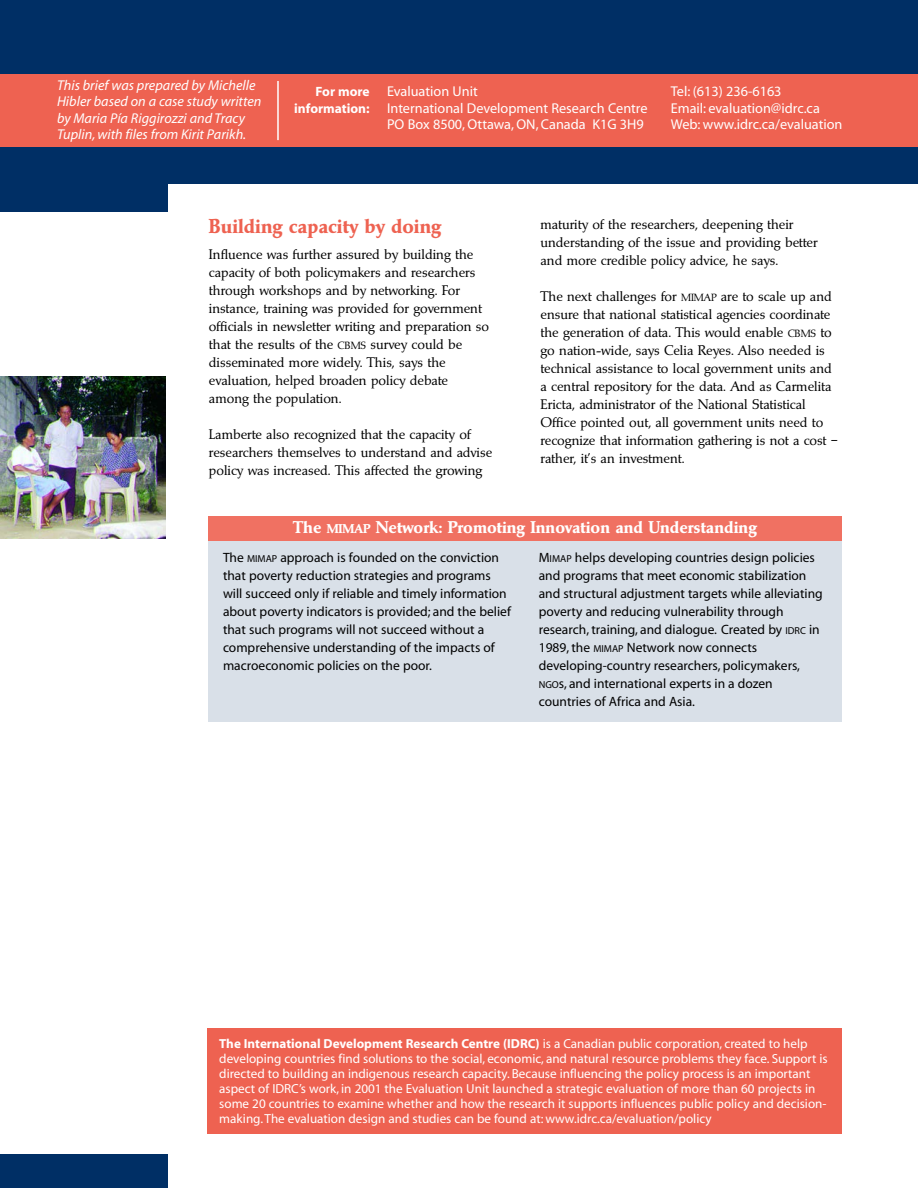
<style>
.page{position:relative;width:918px;height:1188px;background:#fff}
.page>*{position:absolute;margin:0;border:0;box-sizing:border-box;transform-origin:0 0}
.t1{font:700 19.5px "Marath";color:#ee6251}
.t2{font:700 16.5px "Marath";color:#fff}
.t3{font:14.25px/16.5px "Myriad";color:#fff}
.t4{font:italic 14.25px/16.5px "Myriad";color:#fff}
.t5{font:13.5px/18px "Marath";color:#000}
.t6{font:13.5px/18px "Myriad";color:#000}
.t7{font:700 13.5px/16.5px "Myriad";color:#fff;text-align:right}
.t8{font:13.2px/15px "Myriad";color:#fff}
.s1{font-size:10.2px}
.s2{font-size:12.3px}
.s3{font-weight:700}
</style>
<div class="page">
<div style="left:0;top:0;width:918px;height:212px;background:#002f65"></div>
<div style="left:0;top:1155px;width:918px;height:33px;background:#002f65"></div>
<div style="left:0;top:74px;width:918px;height:72px;background:#ee6251"></div>
<hr style="left:277px;top:81px;width:2px;height:59px;background:#fff">
<div style="left:169px;top:184px;width:749px;height:1004px;background:#fff"></div>
<div style="left:208px;top:517px;width:633px;height:205px;background:#d9e0e8"></div>
<div style="left:208px;top:516px;width:634px;height:24px;background:#f07162"></div>
<img style="left:0;top:376px;width:166px;height:162px">
<div style="left:207px;top:1028px;width:635px;height:106px;background:#ee6251"></div>
<p class="t4" style="left:57px;top:78px;width:206px">This brief was prepared by Michelle Hibler based on a case study written by Maria Pía Riggirozzi and Tracy Tuplin, with files from Kirit Parikh.</p>
<p class="t7" style="left:294px;top:84px;width:77px">For more information:</p>
<p class="t3" style="left:387px;top:84px;width:262px">Evaluation Unit<br>International Development Research Centre<br>PO Box 8500, Ottawa, ON, Canada K1G 3H9</p>
<p class="t3" style="left:671px;top:84px;width:173px">Tel: (613) 236-6163<br>Email: evaluation@idrc.ca<br>Web: www.idrc.ca/evaluation</p>
<h1 class="t1" style="left:209px;top:219px;width:234px">Building capacity by doing</h1>
<p class="t5" style="left:209px;top:247px;width:282px">Influence was further assured by building the capacity of both policymakers and researchers through workshops and by networking. For instance, training was provided for government officials in newsletter writing and preparation so that the results of the <span class="s1">CBMS</span> survey could be disseminated more widely. This, says the evaluation, helped broaden policy debate among the population.</p>
<p class="t5" style="left:209px;top:427px;width:285px">Lamberte also recognized that the capacity of researchers themselves to understand and advise policy was increased. This affected the growing</p>
<p class="t5" style="left:541px;top:217px;width:279px">maturity of the researchers, deepening their understanding of the issue and providing better and more credible policy advice, he says.</p>
<p class="t5" style="left:541px;top:289px;width:299px">The next challenges for <span class="s1">MIMAP</span> are to scale up and ensure that national statistical agencies coordinate the generation of data. This would enable <span class="s1">CBMS</span> to go nation-wide, says Celia Reyes. Also needed is technical assistance to local government units and a central repository for the data. And as Carmelita Ericta, administrator of the National Statistical Office pointed out, all government units need to recognize that information gathering is not a cost – rather, it’s an investment.</p>
<p class="t2" style="left:293px;top:522px;width:466px">The <span class="s2">MIMAP</span> Network: Promoting Innovation and Understanding</p>
<p class="t6" style="left:223px;top:549px;width:289px">The <span class="s1">MIMAP</span> approach is founded on the conviction that poverty reduction strategies and programs will succeed only if reliable and timely information about poverty indicators is provided; and the belief that such programs will not succeed without a comprehensive understanding of the impacts of macroeconomic policies on the poor.</p>
<p class="t6" style="left:539px;top:549px;width:285px">M<span class="s1">IMAP</span> helps developing countries design policies and programs that meet economic stabilization and structural adjustment targets while alleviating poverty and reducing vulnerability through research, training, and dialogue. Created by <span class="s1">IDRC</span> in 1989, the <span class="s1">MIMAP</span> Network now connects developing-country researchers, policymakers, <span class="s1">NGO</span>s, and international experts in a dozen countries of Africa and Asia.</p>
<p class="t8" style="left:219px;top:1037px;width:610px"><span class="s3">The International Development Research Centre (IDRC)</span> is a Canadian public corporation, created to help developing countries find solutions to the social, economic, and natural resource problems they face. Support is directed to building an indigenous research capacity. Because influencing the policy process is an important aspect of IDRC’s work, in 2001 the Evaluation Unit launched a strategic evaluation of more than 60 projects in some 20 countries to examine whether and how the research it supports influences public policy and decision&shy;making. The evaluation design and studies can be found at: www.idrc.ca/evaluation/policy</p>
</div>
